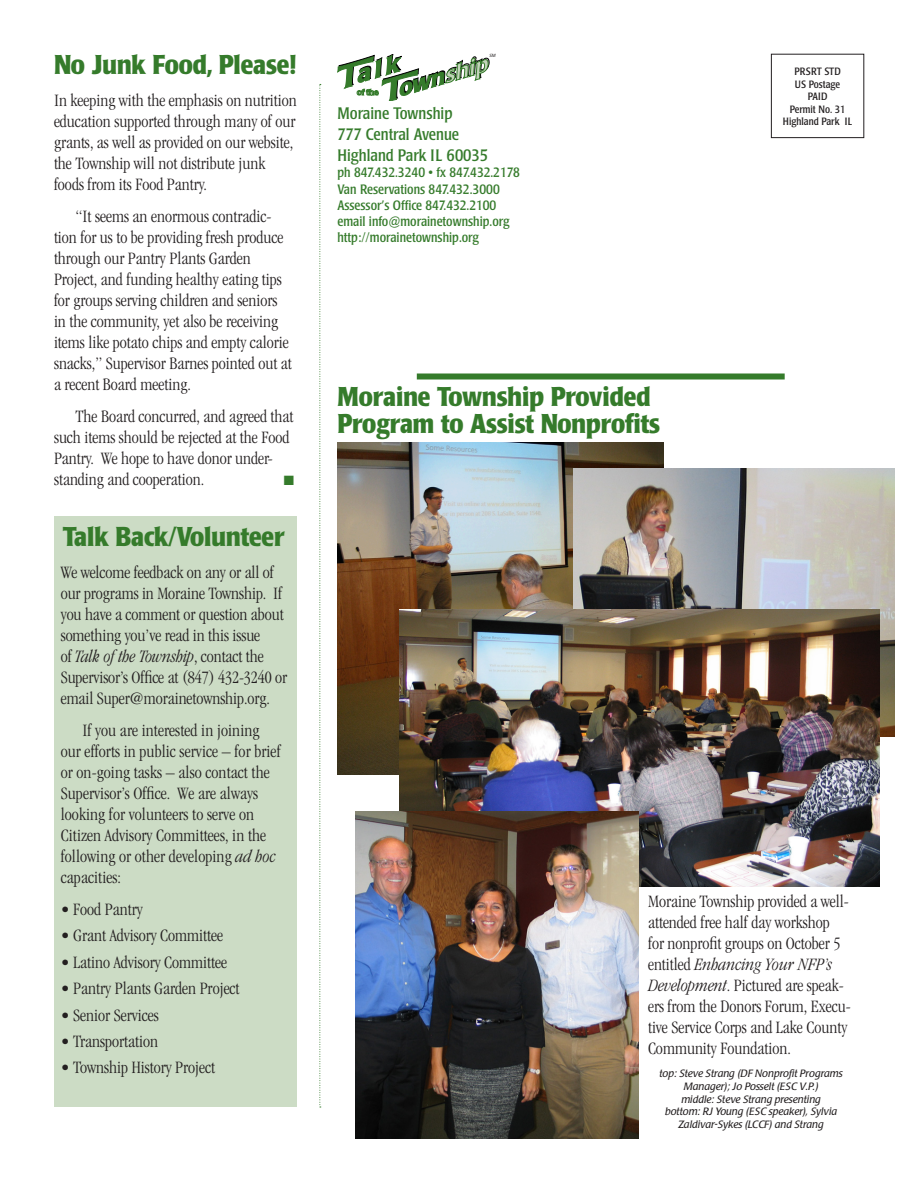
<style>
.page{position:relative;width:918px;height:1188px;background:#fff}
.page>*{position:absolute;margin:0;border:0;box-sizing:border-box;transform-origin:0 0}
.t1{font:700 condensed 27px/27px "Poppl Laudatio";color:#357b2b}
.t2{font:300 condensed 18px/21px "Garamond";color:#231f20}
.t3{font:condensed 16.5px/21px "Poppl Laudatio";color:#357b2b}
.t4{font:condensed 13.5px/16.2px "Poppl Laudatio";color:#357b2b}
.t5{font:13.5px "Zapf Dingbats ITC";color:#357b2b}
.t6{font:italic 10.5px/12.6px "Poppl Laudatio";color:#231f20;text-align:center}
.t7{font:condensed 10.5px/12.6px "Poppl Laudatio";color:#231f20;text-align:center}
.t8{font:italic 4.5px "Poppl Laudatio";color:#231f20}
.s1{font-style:italic}
</style>
<div class="page">
<svg style="left:320px;top:84px;width:1px;height:1024px"></svg>
<div style="left:417px;top:374px;width:368px;height:6px;background:#357b2b"></div>
<div style="left:54px;top:517px;width:243px;height:590px;background:#ccdcc5"></div>
<div style="left:771px;top:54px;width:93px;height:84px;border:1px solid #231f20"></div>
<svg style="left:338px;top:54px;width:151px;height:47px"></svg>
<img style="left:338px;top:443px;width:326px;height:332px">
<img style="left:574px;top:469px;width:320px;height:267px">
<img style="left:400px;top:609px;width:479px;height:278px">
<img style="left:355px;top:812px;width:283px;height:326px">
<h1 class="t1" style="left:54px;top:52px;width:243px">No Junk Food, Please!</h1>
<p class="t2" style="left:54px;top:90px;width:244px">In keeping with the emphasis on nutrition education supported through many of our grants, as well as provided on our website, the Township will not distribute junk foods from its Food Pantry.</p>
<p class="t2" style="left:54px;top:206px;width:239px;text-indent:22px">“It seems an enormous contradic&shy;tion for us to be providing fresh produce through our Pantry Plants Garden Project, and funding healthy eating tips for groups serving children and seniors in the community, yet also be receiving items like potato chips and empty calorie snacks,” Supervisor Barnes pointed out at a recent Board meeting.</p>
<p class="t2" style="left:54px;top:406px;width:241px;text-indent:22px">The Board concurred, and agreed that such items should be rejected at the Food Pantry. We hope to have donor under&shy;standing and cooperation.</p>
<p class="t5" style="left:284px;top:474px;width:12px">■</p>
<h1 class="t1" style="left:63px;top:524px;width:223px">Talk Back/Volunteer</h1>
<p class="t2" style="left:61px;top:562px;width:228px">We welcome feedback on any or all of our programs in Moraine Township. If you have a comment or question about something you’ve read in this issue<br>of <span class="s1">Talk of the Township</span>, contact the Supervisor’s Office at (847) 432-3240 or email Super@morainetownship.org.</p>
<p class="t2" style="left:61px;top:720px;width:221px;text-indent:22px">If you are interested in joining our efforts in public service – for brief or on-going tasks – also contact the<br>Supervisor’s Office. We are always looking for volunteers to serve on<br>Citizen Advisory Committees, in the following or other developing <span class="s1">ad hoc </span>capacities:</p>
<p class="t2" style="left:61px;top:899px;width:83px">• Food Pantry</p>
<p class="t2" style="left:61px;top:925px;width:164px">• Grant Advisory Committee</p>
<p class="t2" style="left:61px;top:952px;width:168px">• Latino Advisory Committee</p>
<p class="t2" style="left:61px;top:978px;width:180px">• Pantry Plants Garden Project</p>
<p class="t2" style="left:61px;top:1004px;width:99px">• Senior Services</p>
<p class="t2" style="left:61px;top:1031px;width:99px">• Transportation</p>
<p class="t2" style="left:61px;top:1057px;width:156px">• Township History Project</p>
<p class="t8" style="left:489px;top:53px;width:8px">SM</p>
<p class="t3" style="left:338px;top:103px;width:152px">Moraine Township<br>777 Central Avenue<br>Highland Park IL 60035</p>
<p class="t4" style="left:338px;top:165px;width:184px">ph 847.432.3240 • fx 847.432.2178<br>Van Reservations 847.432.3000<br>Assessor’s Office 847.432.2100 email info@morainetownship.org http://morainetownship.org</p>
<h1 class="t1" style="left:338px;top:383px;width:324px">Moraine Township Provided<br>Program to Assist Nonprofits</h1>
<p class="t7" style="left:783px;top:65px;width:71px">PRSRT STD<br>US Postage<br>PAID<br>Permit No. 31<br>Highland Park IL</p>
<p class="t2" style="left:648px;top:891px;width:204px">Moraine Township provided a well&shy;attended free half day workshop<br>for nonprofit groups on October 5 entitled <span class="s1">Enhancing Your NFP’s<br>Development</span>. Pictured are speak&shy;ers from the Donors Forum, Execu&shy;tive Service Corps and Lake County<br>Community Foundation.</p>
<p class="t6" style="left:659px;top:1068px;width:185px">top: Steve Strang (DF Nonprofit Programs Manager); Jo Posselt (ESC V.P.)<br>middle: Steve Strang presenting<br>bottom: RJ Young (ESC speaker), Sylvia Zaldivar-Sykes (LCCF) and Strang</p>
</div>
